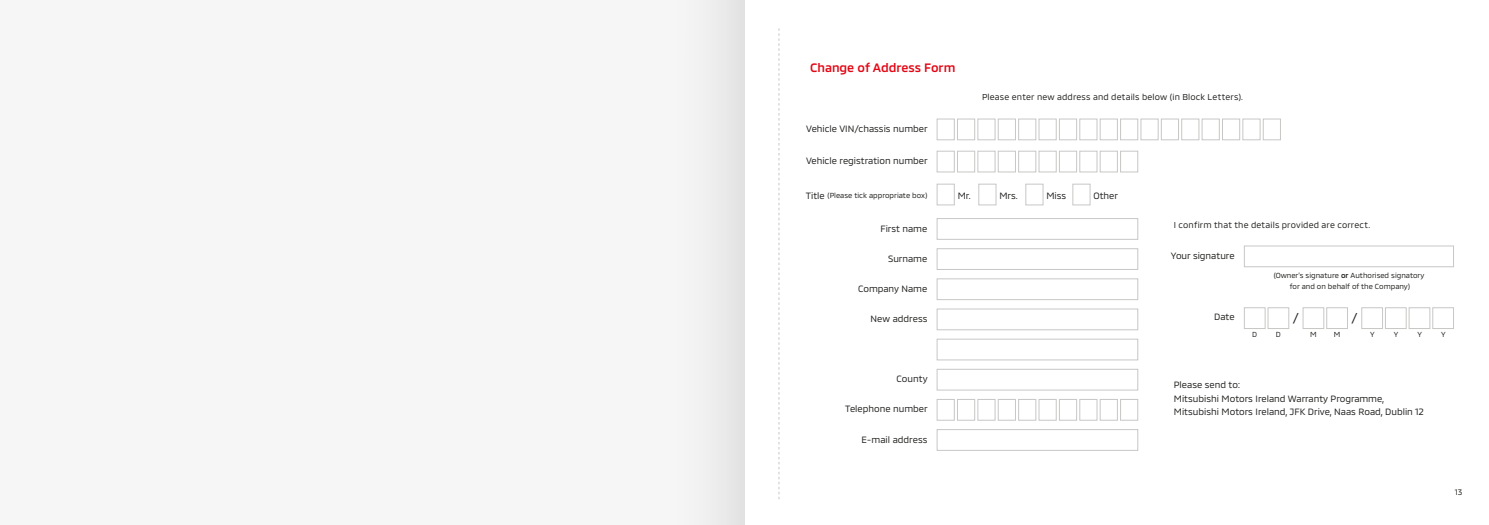
<style>
.page{position:relative;width:1489px;height:525px;background:#fff}
.page>*{position:absolute;margin:0;border:0;box-sizing:border-box;transform-origin:0 0}
.t1{font:500 12.5px "MMC";color:#e30614}
.t2{font:12.5px "MMC";color:#1d1d1b}
.t3{font:9.38px/13.8px "MMC";color:#1d1d1b}
.t4{font:8.75px "MMC";letter-spacing:.02em;color:#1d1d1b}
.t5{font:8.12px "MMC";color:#1d1d1b}
.t6{font:7.5px/11.2px "MMC";color:#1d1d1b;text-align:center}
.s1{font-size:9.38px}
.s2{font-weight:500}
</style>
<div class="page">
<div style="left:0;top:0;width:744px;height:524px;background:#f6f6f6"></div>
<div style="left:936px;top:218px;width:201px;height:21px;border:1px solid #c7c7c6"></div>
<div style="left:1243px;top:245px;width:210px;height:22px;border:1px solid #c7c7c6"></div>
<div style="left:936px;top:248px;width:201px;height:21px;border:1px solid #c7c7c6"></div>
<div style="left:936px;top:278px;width:201px;height:22px;border:1px solid #c7c7c6"></div>
<div style="left:936px;top:308px;width:201px;height:22px;border:1px solid #c7c7c6"></div>
<div style="left:936px;top:429px;width:201px;height:21px;border:1px solid #c7c7c6"></div>
<div style="left:936px;top:369px;width:201px;height:21px;border:1px solid #c7c7c6"></div>
<div style="left:936px;top:339px;width:201px;height:21px;border:1px solid #c7c7c6"></div>
<div style="left:936px;top:119px;width:18px;height:21px;border:1px solid #c7c7c6"></div>
<div style="left:936px;top:151px;width:18px;height:21px;border:1px solid #c7c7c6"></div>
<div style="left:936px;top:399px;width:18px;height:21px;border:1px solid #c7c7c6"></div>
<div style="left:936px;top:184px;width:18px;height:21px;border:1px solid #c7c7c6"></div>
<div style="left:978px;top:184px;width:18px;height:21px;border:1px solid #c7c7c6"></div>
<div style="left:1025px;top:184px;width:18px;height:21px;border:1px solid #c7c7c6"></div>
<div style="left:1072px;top:184px;width:18px;height:21px;border:1px solid #c7c7c6"></div>
<div style="left:957px;top:119px;width:17px;height:21px;border:1px solid #c7c7c6"></div>
<div style="left:957px;top:151px;width:17px;height:21px;border:1px solid #c7c7c6"></div>
<div style="left:957px;top:399px;width:17px;height:21px;border:1px solid #c7c7c6"></div>
<div style="left:977px;top:119px;width:18px;height:21px;border:1px solid #c7c7c6"></div>
<div style="left:977px;top:151px;width:18px;height:21px;border:1px solid #c7c7c6"></div>
<div style="left:977px;top:399px;width:18px;height:21px;border:1px solid #c7c7c6"></div>
<div style="left:997px;top:119px;width:18px;height:21px;border:1px solid #c7c7c6"></div>
<div style="left:997px;top:151px;width:18px;height:21px;border:1px solid #c7c7c6"></div>
<div style="left:997px;top:399px;width:18px;height:21px;border:1px solid #c7c7c6"></div>
<div style="left:1018px;top:119px;width:18px;height:21px;border:1px solid #c7c7c6"></div>
<div style="left:1018px;top:151px;width:18px;height:21px;border:1px solid #c7c7c6"></div>
<div style="left:1018px;top:399px;width:18px;height:21px;border:1px solid #c7c7c6"></div>
<div style="left:1038px;top:119px;width:18px;height:21px;border:1px solid #c7c7c6"></div>
<div style="left:1038px;top:151px;width:18px;height:21px;border:1px solid #c7c7c6"></div>
<div style="left:1038px;top:399px;width:18px;height:21px;border:1px solid #c7c7c6"></div>
<div style="left:1059px;top:119px;width:17px;height:21px;border:1px solid #c7c7c6"></div>
<div style="left:1059px;top:151px;width:17px;height:21px;border:1px solid #c7c7c6"></div>
<div style="left:1059px;top:399px;width:17px;height:21px;border:1px solid #c7c7c6"></div>
<div style="left:1079px;top:119px;width:18px;height:21px;border:1px solid #c7c7c6"></div>
<div style="left:1079px;top:151px;width:18px;height:21px;border:1px solid #c7c7c6"></div>
<div style="left:1079px;top:399px;width:18px;height:21px;border:1px solid #c7c7c6"></div>
<div style="left:1099px;top:119px;width:18px;height:21px;border:1px solid #c7c7c6"></div>
<div style="left:1099px;top:151px;width:18px;height:21px;border:1px solid #c7c7c6"></div>
<div style="left:1099px;top:399px;width:18px;height:21px;border:1px solid #c7c7c6"></div>
<div style="left:1120px;top:119px;width:17px;height:21px;border:1px solid #c7c7c6"></div>
<div style="left:1120px;top:151px;width:17px;height:21px;border:1px solid #c7c7c6"></div>
<div style="left:1120px;top:399px;width:17px;height:21px;border:1px solid #c7c7c6"></div>
<div style="left:1140px;top:119px;width:18px;height:21px;border:1px solid #c7c7c6"></div>
<div style="left:1160px;top:119px;width:18px;height:21px;border:1px solid #c7c7c6"></div>
<div style="left:1181px;top:119px;width:18px;height:21px;border:1px solid #c7c7c6"></div>
<div style="left:1201px;top:119px;width:18px;height:21px;border:1px solid #c7c7c6"></div>
<div style="left:1222px;top:119px;width:17px;height:21px;border:1px solid #c7c7c6"></div>
<div style="left:1242px;top:119px;width:18px;height:21px;border:1px solid #c7c7c6"></div>
<div style="left:1262px;top:119px;width:18px;height:21px;border:1px solid #c7c7c6"></div>
<div style="left:1243px;top:307px;width:22px;height:21px;border:1px solid #c7c7c6"></div>
<div style="left:1267px;top:307px;width:21px;height:21px;border:1px solid #c7c7c6"></div>
<div style="left:1302px;top:307px;width:21px;height:21px;border:1px solid #c7c7c6"></div>
<div style="left:1326px;top:307px;width:21px;height:21px;border:1px solid #c7c7c6"></div>
<div style="left:1361px;top:307px;width:21px;height:21px;border:1px solid #c7c7c6"></div>
<div style="left:1408px;top:307px;width:21px;height:21px;border:1px solid #c7c7c6"></div>
<div style="left:1384px;top:307px;width:22px;height:21px;border:1px solid #c7c7c6"></div>
<div style="left:1432px;top:307px;width:21px;height:21px;border:1px solid #c7c7c6"></div>
<svg style="left:778px;top:28px;width:1px;height:471px"></svg>
<div style="left:670px;top:0;width:74px;height:524px;background:#f0f0f0"></div>
<h1 class="t1" style="left:810px;top:57px;width:147px">Change of Address Form</h1>
<p class="t3" style="left:806px;top:120px;width:123px">Vehicle VIN/chassis number</p>
<p class="t3" style="left:806px;top:152px;width:123px">Vehicle registration number</p>
<p class="t4" style="left:982px;top:90px;width:262px">Please enter new address and details below (in Block Letters).</p>
<p class="t6" style="left:805px;top:188px;width:123px"><span class="s1">Title</span> (Please tick appropriate box)</p>
<p class="t3" style="left:957px;top:187px;width:15px">Mr.</p>
<p class="t3" style="left:999px;top:187px;width:20px">Mrs.</p>
<p class="t3" style="left:1046px;top:187px;width:21px">Miss</p>
<p class="t3" style="left:1093px;top:187px;width:26px">Other</p>
<p class="t3" style="left:880px;top:220px;width:48px">First name</p>
<p class="t3" style="left:888px;top:250px;width:41px">Surname</p>
<p class="t3" style="left:858px;top:280px;width:71px">Company Name</p>
<p class="t3" style="left:870px;top:310px;width:58px">New address</p>
<p class="t3" style="left:896px;top:371px;width:33px">County</p>
<p class="t3" style="left:845px;top:400px;width:84px">Telephone number</p>
<p class="t3" style="left:861px;top:431px;width:68px">E-mail address</p>
<p class="t4" style="left:1173px;top:218px;width:198px">I confirm that the details provided are correct.</p>
<p class="t3" style="left:1170px;top:248px;width:65px">Your signature</p>
<p class="t3" style="left:1214px;top:309px;width:22px">Date</p>
<p class="t6" style="left:1273px;top:268px;width:152px">(Owner’s signature <span class="s2">or</span> Authorised signatory for and on behalf of the Company)</p>
<h1 class="t2" style="left:1292px;top:307px;width:7px">/</h1>
<h1 class="t2" style="left:1351px;top:307px;width:8px">/</h1>
<p class="t6" style="left:1252px;top:327px;width:6px">D</p>
<p class="t6" style="left:1275px;top:327px;width:6px">D</p>
<p class="t6" style="left:1309px;top:327px;width:8px">M</p>
<p class="t6" style="left:1333px;top:327px;width:8px">M</p>
<p class="t6" style="left:1369px;top:327px;width:6px">Y</p>
<p class="t6" style="left:1393px;top:327px;width:6px">Y</p>
<p class="t6" style="left:1417px;top:327px;width:6px">Y</p>
<p class="t6" style="left:1440px;top:327px;width:6px">Y</p>
<p class="t3" style="left:1173px;top:376px;width:251px">Please send to:<br>Mitsubishi Motors Ireland Warranty Programme,<br>Mitsubishi Motors Ireland, JFK Drive, Naas Road, Dublin 12</p>
<p class="t5" style="left:1454px;top:485px;width:9px">13</p>
</div>
